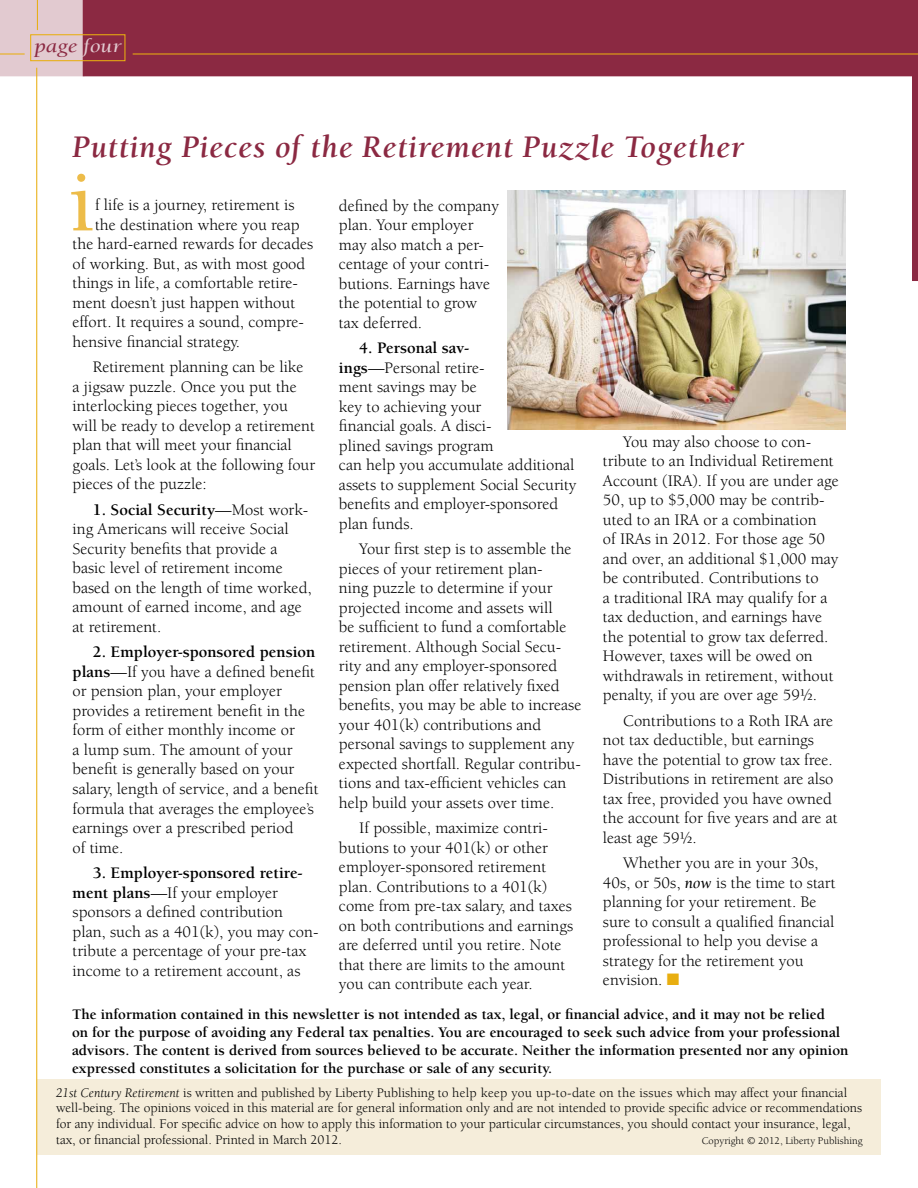
<style>
.page{position:relative;width:918px;height:1188px;background:#fff}
.page>*{position:absolute;margin:0;border:0;box-sizing:border-box;transform-origin:0 0}
.t1{font:500 90px "Berkeley";color:#edbc49}
.t2{font:italic 700 32.25px "Berkeley";letter-spacing:.02em;color:#8b2942}
.t3{font:italic 19.5px "Berkeley";color:#8b2942;scale:1.2 1}
.t4{font:16.5px/19.5px "Berkeley";color:#000}
.t5{font:700 15px/18px "Berkeley";color:#000}
.t6{font:13.5px/15.8px "Berkeley";color:#000}
.t7{font:10.5px "Berkeley";color:#000}
.s1{color:#e2cad0}
.s2{font-weight:700}
.s3{font-style:italic}
</style>
<div class="page">
<div style="left:37px;top:1080px;width:844px;height:75px;background:#f5edda"></div>
<svg style="left:912px;top:76px;width:6px;height:205px"></svg>
<div style="left:0;top:0;width:83px;height:76px;background:#e2cad0"></div>
<div style="left:83px;top:0;width:835px;height:76px;background:#8b2942"></div>
<hr style="left:133px;top:53px;width:785px;height:2px;background:#e8ae10">
<div style="left:30px;top:34px;width:95px;height:27px;border:1px solid #e8ae10"></div>
<hr style="left:0;top:53px;width:25px;height:2px;background:#e8ae10">
<hr style="left:37px;top:0;width:1px;height:30px;background:#e8ae10">
<hr style="left:36px;top:68px;width:1px;height:1120px;background:#e8ae10">
<img style="left:508px;top:190px;width:338px;height:239px">
<p class="t3" style="left:35px;top:36px;width:74px">page <span class="s1">four</span></p>
<h2 class="t2" style="left:73px;top:130px;width:673px">Putting Pieces of the Retirement Puzzle Together</h2>
<h1 class="t1" style="left:69px;top:155px;width:27px">i</h1>
<p class="t4" style="left:95px;top:196px;width:201px">f life is a journey, retirement is</p>
<p class="t4" style="left:95px;top:215px;width:206px">the destination where you reap</p>
<p class="t4" style="left:73px;top:235px;width:242px">the hard-earned rewards for decades</p>
<p class="t4" style="left:73px;top:254px;width:234px">of working. But, as with most good</p>
<p class="t4" style="left:73px;top:274px;width:227px">things in life, a comfortable retire-</p>
<p class="t4" style="left:73px;top:293px;width:224px">ment doesn’t just happen without</p>
<p class="t4" style="left:73px;top:313px;width:233px">effort. It requires a sound, compre-</p>
<p class="t4" style="left:73px;top:332px;width:169px">hensive financial strategy.</p>
<p class="t4" style="left:73px;top:358px;width:244px;text-indent:20px">Retirement planning can be like<br>a jigsaw puzzle. Once you put the interlocking pieces together, you will be ready to develop a retirement plan that will meet your financial goals. Let’s look at the following four pieces of the puzzle:</p>
<p class="t4" style="left:73px;top:500px;width:241px;text-indent:20px"><span class="s2">1. Social Security</span>—Most work&shy;ing Americans will receive Social<br>Security benefits that provide a basic level of retirement income based on the length of time worked, amount of earned income, and age at retirement.</p>
<p class="t4" style="left:73px;top:643px;width:247px;text-indent:20px"><span class="s2">2. Employer-sponsored pension plans</span>—If you have a defined benefit or pension plan, your employer provides a retirement benefit in the form of either monthly income or<br>a lump sum. The amount of your benefit is generally based on your salary, length of service, and a benefit formula that averages the employee’s earnings over a prescribed period<br>of time.</p>
<p class="t4" style="left:73px;top:863px;width:247px;text-indent:20px"><span class="s2">3. Employer-sponsored retire&shy;ment plans</span>—If your employer sponsors a defined contribution plan, such as a 401(k), you may con&shy;tribute a percentage of your pre-tax income to a retirement account, as</p>
<p class="t4" style="left:339px;top:196px;width:162px">defined by the company plan. Your employer may also match a per&shy;centage of your contri&shy;butions. Earnings have the potential to grow tax deferred.</p>
<p class="t4" style="left:339px;top:338px;width:239px;text-indent:20px"><span class="s2">4. Personal sav-<br>ings</span>—Personal retire-<br>ment savings may be<br>key to achieving your<br>financial goals. A disci-<br>plined savings program<br>can help you accumulate additional assets to supplement Social Security benefits and employer-sponsored plan funds.</p>
<p class="t4" style="left:339px;top:539px;width:244px;text-indent:20px">Your first step is to assemble the pieces of your retirement plan-<br>ning puzzle to determine if your projected income and assets will<br>be sufficient to fund a comfortable retirement. Although Social Secu&shy;rity and any employer-sponsored pension plan offer relatively fixed benefits, you may be able to increase your 401(k) contributions and personal savings to supplement any expected shortfall. Regular contribu&shy;tions and tax-efficient vehicles can help build your assets over time.</p>
<p class="t4" style="left:339px;top:818px;width:236px;text-indent:20px">If possible, maximize contri&shy;butions to your 401(k) or other employer-sponsored retirement plan. Contributions to a 401(k) come from pre-tax salary, and taxes on both contributions and earnings are deferred until you retire. Note that there are limits to the amount you can contribute each year.</p>
<p class="t4" style="left:603px;top:432px;width:237px;text-indent:20px">You may also choose to con&shy;tribute to an Individual Retirement<br>Account (IRA). If you are under age<br>50, up to $5,000 may be contrib&shy;uted to an IRA or a combination<br>of IRAs in 2012. For those age 50 and over, an additional $1,000 may be contributed. Contributions to<br>a traditional IRA may qualify for a tax deduction, and earnings have the potential to grow tax deferred.<br>However, taxes will be owed on withdrawals in retirement, without penalty, if you are over age 59½.</p>
<p class="t4" style="left:603px;top:711px;width:236px;text-indent:20px">Contributions to a Roth IRA are not tax deductible, but earnings have the potential to grow tax free.<br>Distributions in retirement are also tax free, provided you have owned the account for five years and are at least age 59½.</p>
<p class="t4" style="left:603px;top:854px;width:234px;text-indent:20px">Whether you are in your 30s,<br>40s, or 50s, <span class="s3">now</span> is the time to start planning for your retirement. Be sure to consult a qualified financial professional to help you devise a strategy for the retirement you envision.</p>
<p class="t5" style="left:72px;top:1005px;width:778px">The information contained in this newsletter is not intended as tax, legal, or financial advice, and it may not be relied<br>on for the purpose of avoiding any Federal tax penalties. You are encouraged to seek such advice from your professional advisors. The content is derived from sources believed to be accurate. Neither the information presented nor any opinion expressed constitutes a solicitation for the purchase or sale of any security.</p>
<p class="t6" style="left:56px;top:1085px;width:808px"><span class="s3">21st Century Retirement</span> is written and published by Liberty Publishing to help keep you up-to-date on the issues which may affect your financial well-being. The opinions voiced in this material are for general information only and are not intended to provide specific advice or recommendations for any individual. For specific advice on how to apply this information to your particular circumstances, you should contact your insurance, legal, tax, or financial professional. Printed in March 2012.</p>
<p class="t7" style="left:702px;top:1135px;width:162px">Copyright © 2012, Liberty Publishing</p>
</div>
